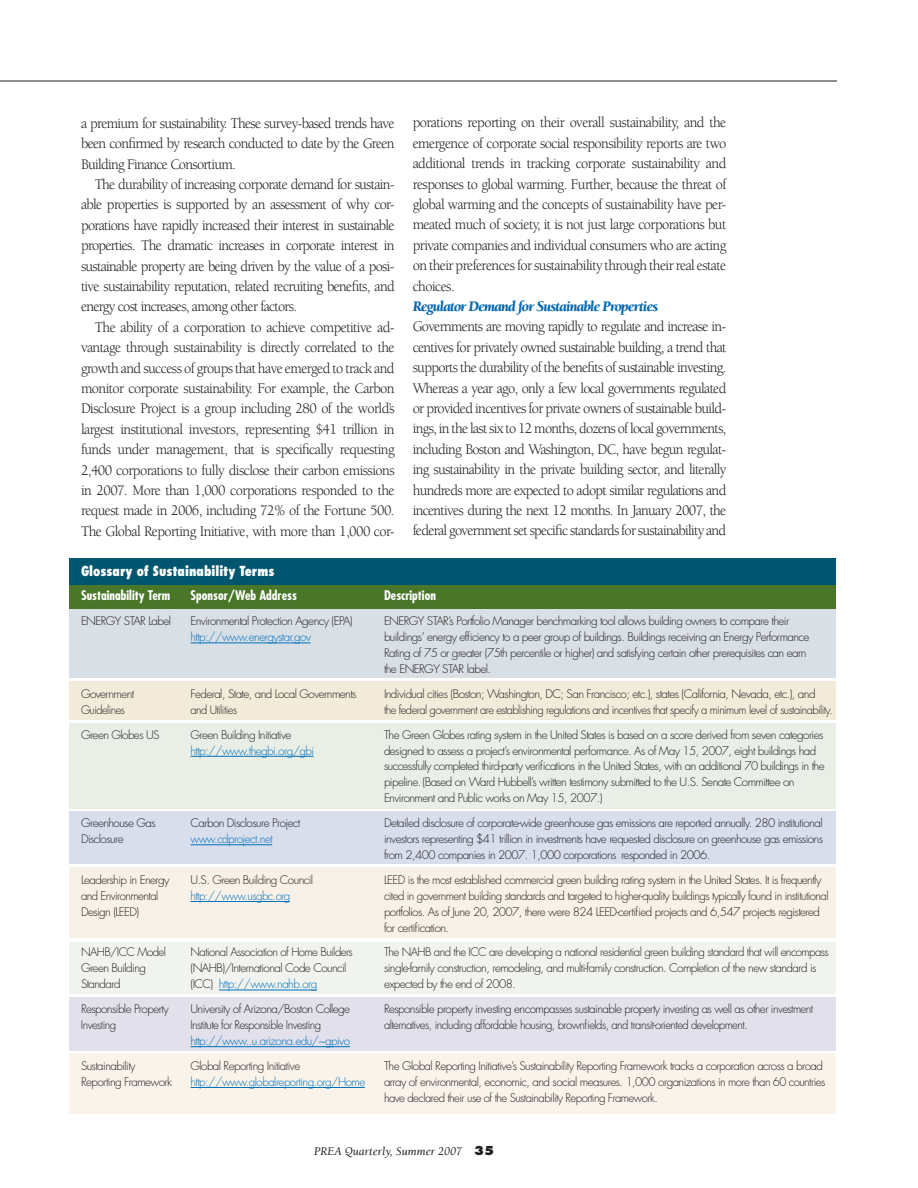
<style>
.page{position:relative;width:918px;height:1188px;background:#fff}
.page>*{position:absolute;margin:0;border:0;box-sizing:border-box;transform-origin:0 0}
.t1{font:15px/20.4px "Berkeley";letter-spacing:-.05em;color:#231f20;text-align:justify;scale:.96 1}
.t2{font:italic 900 15px "Berkeley";letter-spacing:-.05em;color:#0368b1;scale:.96 1}
.t3{font:800 condensed 13.5px "Futura";color:#fff}
.t4{font:700 condensed 12.9px "Futura";color:#fff}
.t5{font:italic 12px "Berkeley";color:#231f20}
.t6{font:300 11.55px/15.9px "Futura";letter-spacing:-.05em;color:#231f20}
.t7{font:300 11.55px "Futura";letter-spacing:-.05em;color:#0071bc}
.s1{color:#231f20}
.s2{font-family:"Futura";font-weight:800;font-style:normal}
</style>
<div class="page">
<div style="left:69px;top:1054px;width:767px;height:60px;background:#f9f3ea"></div>
<div style="left:69px;top:998px;width:767px;height:53px;background:#e2e0eb"></div>
<div style="left:69px;top:942px;width:767px;height:52px;background:#f0f3ee"></div>
<div style="left:69px;top:867px;width:767px;height:71px;background:#f8f1e7"></div>
<div style="left:69px;top:812px;width:767px;height:52px;background:#d9deed"></div>
<div style="left:69px;top:723px;width:767px;height:85px;background:#e9eee6"></div>
<div style="left:69px;top:682px;width:767px;height:38px;background:#f3ebda"></div>
<div style="left:69px;top:607px;width:767px;height:70px;background:#d8dfe5"></div>
<hr style="left:0;top:81px;width:837px;height:1px;background:#231f20">
<div style="left:69px;top:558px;width:767px;height:27px;background:#00556f"></div>
<div style="left:69px;top:585px;width:767px;height:23px;background:#497629"></div>
<hr style="left:190px;top:642px;width:120px;height:1px;background:#0071bc">
<hr style="left:190px;top:756px;width:124px;height:1px;background:#0071bc">
<hr style="left:190px;top:844px;width:82px;height:1px;background:#0071bc">
<hr style="left:190px;top:901px;width:100px;height:1px;background:#0071bc">
<hr style="left:219px;top:990px;width:98px;height:1px;background:#0071bc">
<hr style="left:190px;top:1046px;width:160px;height:1px;background:#0071bc">
<hr style="left:190px;top:1087px;width:175px;height:1px;background:#0071bc">
<p class="t1" style="left:81px;top:113px;width:328px">a premium for sustainability. These survey-based trends have been confirmed by research conducted to date by the Green Building Finance Consortium.</p>
<p class="t1" style="left:81px;top:174px;width:328px;text-indent:14px">The durability of increasing corporate demand for sustain&shy;able properties is supported by an assessment of why cor&shy;porations have rapidly increased their interest in sustainable properties. The dramatic increases in corporate interest in sustainable property are being driven by the value of a posi&shy;tive sustainability reputation, related recruiting benefits, and energy cost increases, among other factors.</p>
<p class="t1" style="left:81px;top:317px;width:328px;text-indent:14px">The ability of a corporation to achieve competitive ad&shy;vantage through sustainability is directly correlated to the growth and success of groups that have emerged to track and monitor corporate sustainability. For example, the Carbon Disclosure Project is a group including 280 of the world’s largest institutional investors, representing $41 trillion in funds under management, that is specifically requesting 2,400 corporations to fully disclose their carbon emissions in 2007. More than 1,000 corporations responded to the request made in 2006, including 72% of the Fortune 500.<br>The Global Reporting Initiative, with more than 1,000 cor-</p>
<p class="t1" style="left:413px;top:113px;width:328px">porations reporting on their overall sustainability, and the emergence of corporate social responsibility reports are two additional trends in tracking corporate sustainability and responses to global warming. Further, because the threat of global warming and the concepts of sustainability have per&shy;meated much of society, it is not just large corporations but private companies and individual consumers who are acting on their preferences for sustainability through their real estate choices.</p>
<p class="t2" style="left:413px;top:298px;width:257px">Regulator Demand for Sustainable Properties</p>
<p class="t1" style="left:413px;top:317px;width:328px">Governments are moving rapidly to regulate and increase in&shy;centives for privately owned sustainable building, a trend that supports the durability of the benefits of sustainable investing.<br>Whereas a year ago, only a few local governments regulated or provided incentives for private owners of sustainable build&shy;ings, in the last six to 12 months, dozens of local governments, including Boston and Washington, DC, have begun regulat&shy;ing sustainability in the private building sector, and literally hundreds more are expected to adopt similar regulations and incentives during the next 12 months. In January 2007, the federal government set specific standards for sustainability and</p>
<p class="t3" style="left:81px;top:563px;width:195px">Glossary of Sustainability Terms</p>
<p class="t4" style="left:81px;top:587px;width:91px">Sustainability Term</p>
<p class="t4" style="left:191px;top:587px;width:108px">Sponsor/Web Address</p>
<p class="t4" style="left:384px;top:587px;width:53px">Description</p>
<p class="t6" style="left:81px;top:613px;width:92px">ENERGY STAR Label</p>
<p class="t6" style="left:190px;top:613px;width:164px">Environmental Protection Agency (EPA)</p>
<p class="t6" style="left:384px;top:613px;width:407px">ENERGY STAR’s Portfolio Manager benchmarking tool allows building owners to compare their</p>
<p class="t7" style="left:190px;top:630px;width:122px">http://www.energystar.gov</p>
<p class="t6" style="left:384px;top:629px;width:427px">buildings’ energy efficiency to a peer group of buildings. Buildings receiving an Energy Performance<br>Rating of 75 or greater (75th percentile or higher) and satisfying certain other prerequisites can earn the ENERGY STAR label.</p>
<p class="t6" style="left:81px;top:686px;width:55px">Government</p>
<p class="t6" style="left:191px;top:686px;width:168px">Federal, State, and Local Governments</p>
<p class="t6" style="left:384px;top:686px;width:433px">Individual cities (Boston; Washington, DC; San Francisco; etc.), states (California, Nevada, etc.), and</p>
<p class="t6" style="left:81px;top:702px;width:46px">Guidelines</p>
<p class="t6" style="left:191px;top:702px;width:48px">and Utilities</p>
<p class="t6" style="left:384px;top:702px;width:450px">the federal government are establishing regulations and incentives that specify a minimum level of sustainability.</p>
<p class="t6" style="left:81px;top:727px;width:80px">Green Globes US</p>
<p class="t6" style="left:190px;top:727px;width:102px">Green Building Initiative</p>
<p class="t6" style="left:384px;top:727px;width:441px">The Green Globes rating system in the United States is based on a score derived from seven categories</p>
<p class="t7" style="left:190px;top:743px;width:125px">http://www.thegbi.org/gbi</p>
<p class="t6" style="left:384px;top:743px;width:442px">designed to assess a project’s environmental performance. As of May 15, 2007, eight buildings had successfully completed third-party verifications in the United States, with an additional 70 buildings in the pipeline.(Based on Ward Hubbell’s written testimony submitted to the U.S. Senate Committee on Environment and Public works on May 15, 2007.)</p>
<p class="t6" style="left:81px;top:815px;width:76px">Greenhouse Gas</p>
<p class="t6" style="left:191px;top:815px;width:111px">Carbon Disclosure Project</p>
<p class="t6" style="left:384px;top:815px;width:440px">Detailed disclosure of corporate-wide greenhouse gas emissions are reported annually. 280 institutional</p>
<p class="t6" style="left:81px;top:831px;width:44px">Disclosure</p>
<p class="t7" style="left:190px;top:831px;width:84px">www.cdproject.net</p>
<p class="t6" style="left:384px;top:831px;width:441px">investors representing $41 trillion in investments have requested disclosure on greenhouse gas emissions from 2,400 companies in 2007. 1,000 corporations responded in 2006.</p>
<p class="t6" style="left:81px;top:872px;width:90px">Leadership in Energy</p>
<p class="t6" style="left:191px;top:872px;width:124px">U.S. Green Building Council</p>
<p class="t6" style="left:384px;top:872px;width:439px">LEED is the most established commercial green building rating system in the United States. It is frequently</p>
<p class="t6" style="left:81px;top:888px;width:79px">and Environmental</p>
<p class="t7" style="left:190px;top:888px;width:101px">http://www.usgbc.org</p>
<p class="t6" style="left:384px;top:888px;width:446px">cited in government building standards and targeted to higher-quality buildings typically found in institutional</p>
<p class="t6" style="left:81px;top:904px;width:60px">Design (LEED)</p>
<p class="t6" style="left:384px;top:904px;width:438px">portfolios. As of June 20, 2007, there were 824 LEED-certified projects and 6,547 projects registered for certification.</p>
<p class="t6" style="left:81px;top:944px;width:87px">NAHB/ICC Model</p>
<p class="t6" style="left:190px;top:944px;width:164px">National Association of Home Builders</p>
<p class="t6" style="left:384px;top:944px;width:446px">The NAHB and the ICC are developing a national residential green building standard that will encompass</p>
<p class="t6" style="left:81px;top:960px;width:67px">Green Building</p>
<p class="t6" style="left:190px;top:960px;width:158px">(NAHB)/International Code Council</p>
<p class="t6" style="left:384px;top:960px;width:434px">single-family construction, remodeling, and multi-family construction. Completion of the new standard is</p>
<p class="t6" style="left:81px;top:976px;width:41px">Standard</p>
<p class="t7" style="left:190px;top:977px;width:128px"><span class="s1">(ICC)</span> http://www.nahb.org</p>
<p class="t6" style="left:384px;top:976px;width:134px">expected by the end of 2008.</p>
<p class="t6" style="left:81px;top:1001px;width:89px">Responsible Property</p>
<p class="t6" style="left:191px;top:1001px;width:161px">University of Arizona/Boston College</p>
<p class="t6" style="left:384px;top:1001px;width:431px">Responsible property investing encompasses sustainable property investing as well as other investment</p>
<p class="t6" style="left:81px;top:1017px;width:37px">Investing</p>
<p class="t6" style="left:191px;top:1017px;width:132px">Institute for Responsible Investing</p>
<p class="t6" style="left:384px;top:1017px;width:365px">alternatives, including affordable housing, brownfields, and transit-oriented development.</p>
<p class="t7" style="left:190px;top:1033px;width:161px">http://www..u.arizona.edu/~gpivo</p>
<p class="t6" style="left:81px;top:1058px;width:56px">Sustainability</p>
<p class="t6" style="left:190px;top:1058px;width:111px">Global Reporting Initiative</p>
<p class="t6" style="left:384px;top:1058px;width:441px">The Global Reporting Initiative’s Sustainability Reporting Framework tracks a corporation across a broad</p>
<p class="t6" style="left:81px;top:1074px;width:93px">Reporting Framework</p>
<p class="t7" style="left:190px;top:1074px;width:176px">http://www.globalreporting.org/Home</p>
<p class="t6" style="left:384px;top:1074px;width:443px">array of environmental, economic, and social measures. 1,000 organizations in more than 60 countries have declared their use of the Sustainability Reporting Framework.</p>
<p class="t5" style="left:314px;top:1145px;width:182px">PREA Quarterly, Summer 2007 <span class="s2">35</span></p>
</div>
